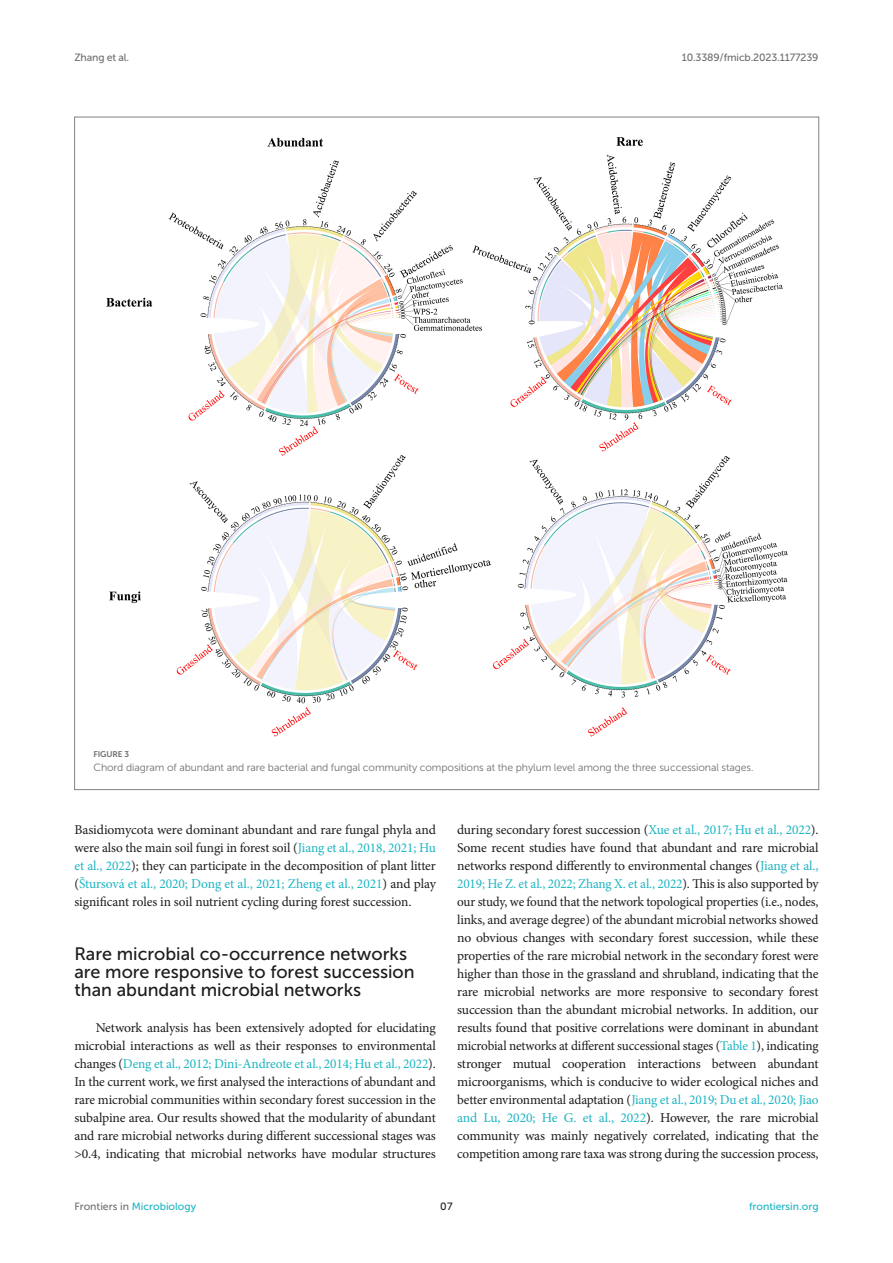
<style>
.page{position:relative;width:893px;height:1263px;background:#fff}
.page>*{position:absolute;margin:0;border:0;box-sizing:border-box;transform-origin:0 0}
.HEAD_2{font:18px/18px "Museo Sans 500";color:#1b1c1b}
.TEXT_FLUSH{font:13.5px/18px "Minion Pro";letter-spacing:-.01em;color:#1b1c1b;text-align:justify}
.FIG_LEG{font:10.5px "Museo Sans 300";letter-spacing:-.01em;color:#706f70}
.t1{font:10.5px "Museo Sans 500";color:#1db5c3}
.t2{font:10.5px "Museo Sans 500";letter-spacing:-.015em;color:#706f70}
.t3{font:10.5px "Museo Sans 500";color:#1b1c1b}
.FIG_HD{font:8.25px "Museo Sans 700";letter-spacing:-.01em;color:#706f70}
.s1{color:#1db5c3}
.s2{color:#706f70}
</style>
<div class="page">
<img style="left:106px;top:137px;width:682px;height:600px">
<p class="t2" style="left:74px;top:51px;width:56px">Zhang et al.</p>
<p class="t2" style="left:682px;top:51px;width:138px">10.3389/fmicb.2023.1177239</p>
<p class="FIG_HD" style="left:94px;top:750px;width:37px">FIGURE 3</p>
<p class="FIG_LEG" style="left:94px;top:761px;width:662px">Chord diagram of abundant and rare bacterial and fungal community compositions at the phylum level among the three successional stages.</p>
<p class="TEXT_FLUSH" style="left:74px;top:821px;width:363px">Basidiomycota were dominant abundant and rare fungal phyla and were also the main soil fungi in forest soil (<span class="s1">Jiang et al., 2018, 2021; Hu et al., 2022</span>); they can participate in the decomposition of plant litter (<span class="s1">Štursová et al., 2020; Dong et al., 2021; Zheng et al., 2021</span>) and play significant roles in soil nutrient cycling during forest succession.</p>
<p class="HEAD_2" style="left:74px;top:945px;width:342px">Rare microbial co-occurrence networks are more responsive to forest succession than abundant microbial networks</p>
<p class="TEXT_FLUSH" style="left:74px;top:1019px;width:363px;text-indent:21px">Network analysis has been extensively adopted for elucidating microbial interactions as well as their responses to environmental changes (<span class="s1">Deng et al., 2012; Dini-Andreote et al., 2014; Hu et al., 2022</span>).<br>In the current work, we first analysed the interactions of abundant and rare microbial communities within secondary forest succession in the subalpine area. Our results showed that the modularity of abundant and rare microbial networks during different successional stages was &gt;0.4, indicating that microbial networks have modular structures</p>
<p class="TEXT_FLUSH" style="left:457px;top:821px;width:363px">during secondary forest succession (<span class="s1">Xue et al., 2017; Hu et al., 2022</span>).<br>Some recent studies have found that abundant and rare microbial networks respond differently to environmental changes (<span class="s1">Jiang et al., 2019; He Z. et al., 2022; Zhang X. et al., 2022</span>). This is also supported by our study, we found that the network topological properties (i.e., nodes, links, and average degree) of the abundant microbial networks showed no obvious changes with secondary forest succession, while these properties of the rare microbial network in the secondary forest were higher than those in the grassland and shrubland, indicating that the rare microbial networks are more responsive to secondary forest succession than the abundant microbial networks. In addition, our results found that positive correlations were dominant in abundant microbial networks at different successional stages (<span class="s1">Table 1</span>), indicating stronger mutual cooperation interactions between abundant microorganisms, which is conducive to wider ecological niches and better environmental adaptation (<span class="s1">Jiang et al., 2019; Du et al., 2020; Jiao and Lu, 2020; He G. et al., 2022</span>). However, the rare microbial community was mainly negatively correlated, indicating that the competition among rare taxa was strong during the succession process,</p>
<p class="t1" style="left:74px;top:1200px;width:123px"><span class="s2">Frontiers in</span> Microbiology</p>
<p class="t3" style="left:440px;top:1200px;width:14px">07</p>
<p class="t1" style="left:749px;top:1200px;width:71px">frontiersin.org</p>
</div>
